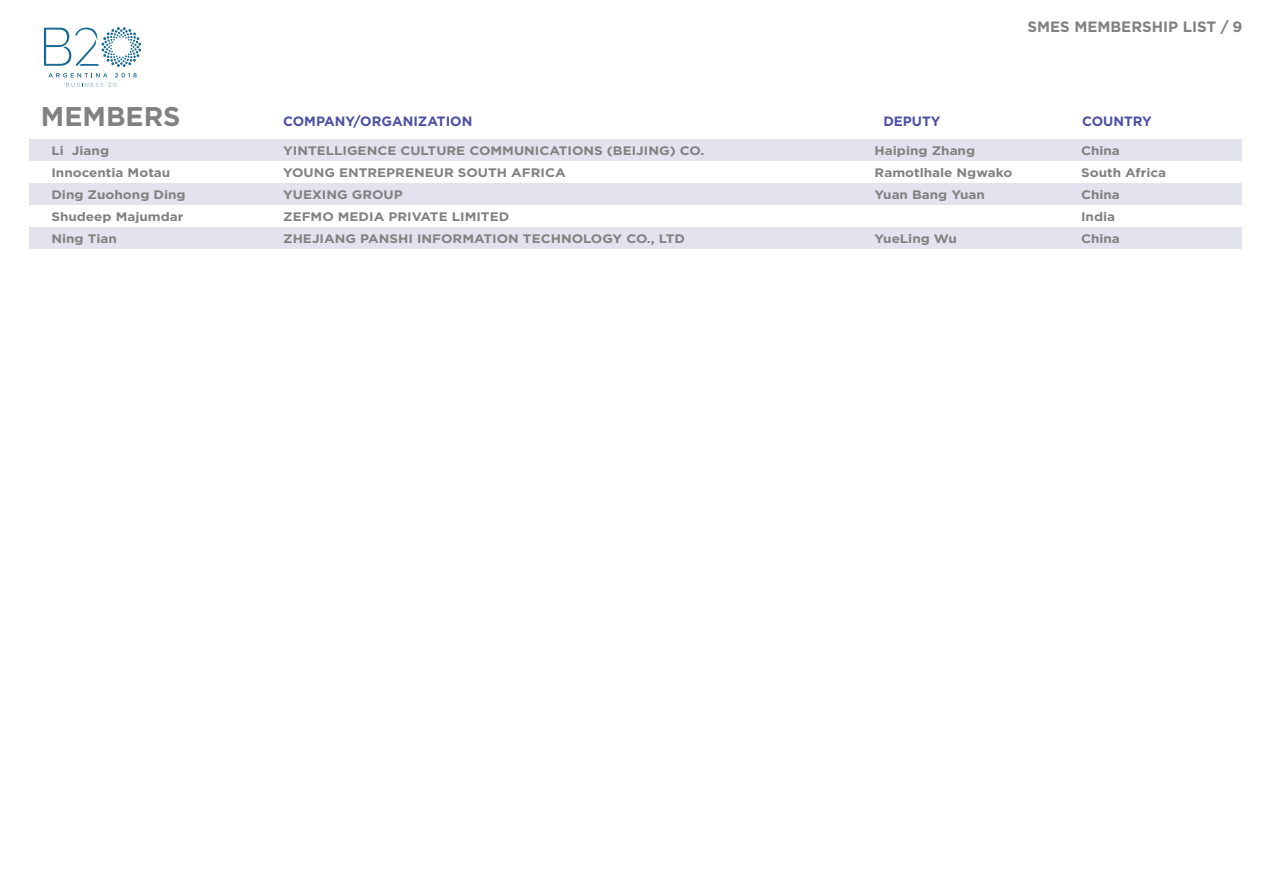
<style>
.page{position:relative;width:1263px;height:893px;background:#fff}
.page>*{position:absolute;margin:0;border:0;box-sizing:border-box;transform-origin:0 0}
.t1{font:700 27px "Gotham";color:#808180}
.t2{font:700 15px "Gotham";color:#808180}
.t3{font:700 13.5px "Gotham";color:#4d50a2}
.t4{font:700 12.3px/22px "Gotham";color:#808180;scale:1.1 1}
</style>
<div class="page">
<svg style="left:44px;top:27px;width:97px;height:40px"></svg>
<svg style="left:48px;top:73px;width:89px;height:14px"></svg>
<div style="left:29px;top:139px;width:1212px;height:22px;background:#e3e3f0"></div>
<div style="left:29px;top:183px;width:1212px;height:22px;background:#e3e3f0"></div>
<div style="left:29px;top:228px;width:1212px;height:21px;background:#e3e3f0"></div>
<p class="t2" style="left:1027px;top:18px;width:216px">SMES MEMBERSHIP LIST / 9</p>
<h1 class="t1" style="left:41px;top:101px;width:141px">MEMBERS</h1>
<p class="t3" style="left:283px;top:114px;width:191px">COMPANY/ORGANIZATION</p>
<p class="t3" style="left:883px;top:114px;width:59px">DEPUTY</p>
<p class="t3" style="left:1082px;top:114px;width:71px">COUNTRY</p>
<p class="t4" style="left:51px;top:139px;width:124px">Li Jiang<br>Innocentia Motau<br>Ding Zuohong Ding<br>Shudeep Majumdar<br>Ning Tian</p>
<p class="t4" style="left:283px;top:139px;width:384px">YINTELLIGENCE CULTURE COMMUNICATIONS (BEIJING) CO.<br>YOUNG ENTREPRENEUR SOUTH AFRICA<br>YUEXING GROUP<br>ZEFMO MEDIA PRIVATE LIMITED<br>ZHEJIANG PANSHI INFORMATION TECHNOLOGY CO., LTD</p>
<p class="t4" style="left:874px;top:139px;width:127px">Haiping Zhang<br>Ramotlhale Ngwako<br>Yuan Bang Yuan</p>
<p class="t4" style="left:874px;top:228px;width:76px">YueLing Wu</p>
<p class="t4" style="left:1081px;top:139px;width:79px">China<br>South Africa<br>China<br>India<br>China</p>
</div>
